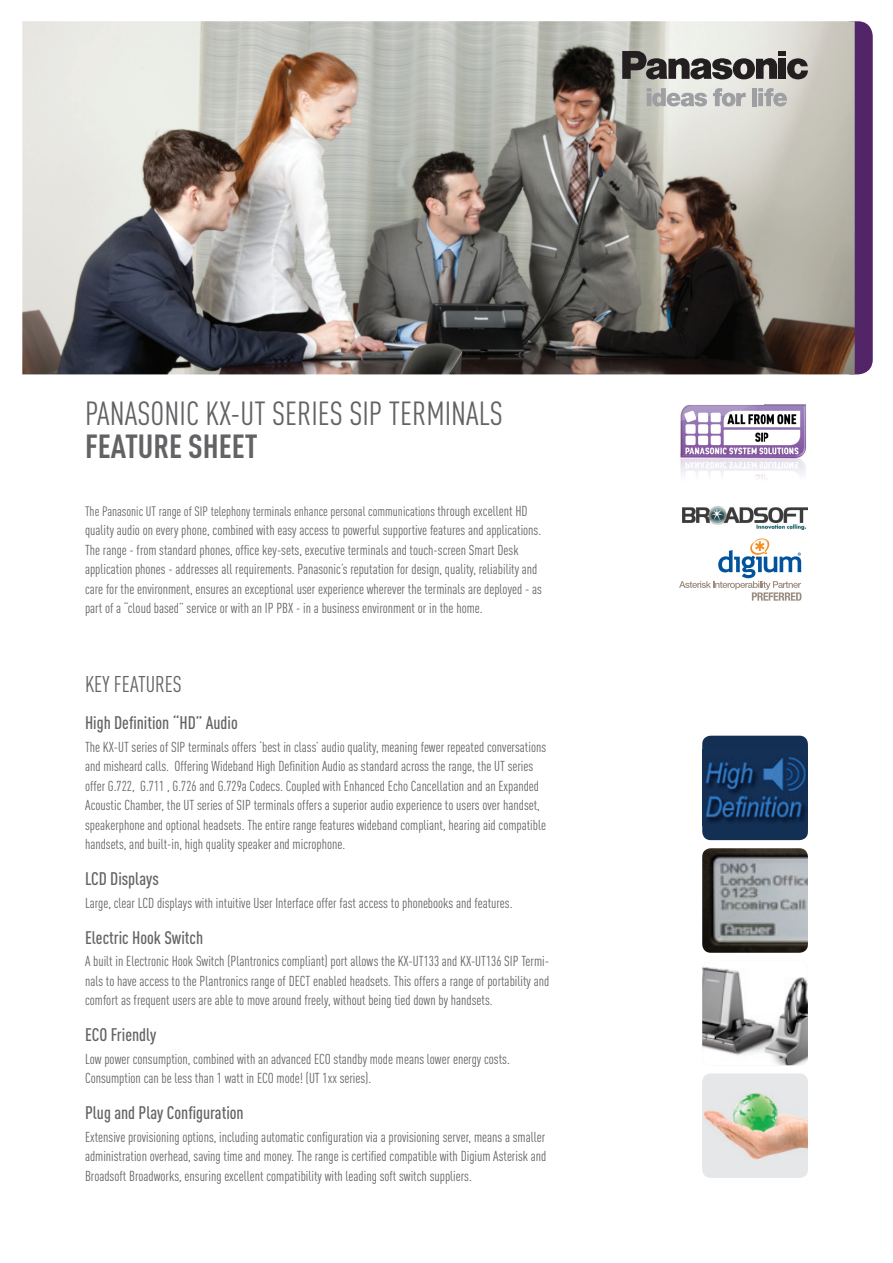
<style>
.page{position:relative;width:893px;height:1263px;background:#fff}
.page>*{position:absolute;margin:0;border:0;box-sizing:border-box;transform-origin:0 0}
.t1{font:33px "DIN Cond";color:#636366}
.t2{font:700 33px "DIN Cond";color:#636366}
.t3{font:22.5px "DIN Cond";color:#636366}
.t4{font:500 18px "DIN Cond";color:#636366}
.t5{font:14.25px/19.5px "DIN Cond";color:#636366}
.t6{font:13.5px "DIN Cond";color:#636366}
.s1{font-size:14.25px}
</style>
<div class="page">
<div style="left:837px;top:21px;width:36px;height:353px;background:#522569;border-radius:15px"></div>
<img style="left:702px;top:848px;width:106px;height:105px">
<div style="left:702px;top:1073px;width:106px;height:105px;background:#e6e7e9;border-radius:9px"></div>
<img style="left:703px;top:1093px;width:105px;height:67px">
<img style="left:702px;top:966px;width:106px;height:99px">
<div style="left:702px;top:736px;width:106px;height:104px;background:#132f54;border-radius:9px"></div>
<img style="left:705px;top:757px;width:101px;height:66px">
<img style="left:22px;top:21px;width:833px;height:353px">
<img style="left:680px;top:405px;width:84px;height:74px">
<img style="left:764px;top:405px;width:43px;height:49px">
<img style="left:764px;top:463px;width:42px;height:15px">
<img style="left:680px;top:454px;width:124px;height:9px">
<svg style="left:622px;top:51px;width:155px;height:29px;background:#7b7977"></svg>
<div style="left:778px;top:59px;width:8px;height:20px;background:#231f20"></div>
<div style="left:778px;top:51px;width:8px;height:5px;background:#231f20"></div>
<svg style="left:787px;top:58px;width:21px;height:22px"></svg>
<svg style="left:647px;top:88px;width:60px;height:18px"></svg>
<svg style="left:713px;top:88px;width:33px;height:18px"></svg>
<div style="left:752px;top:88px;width:5px;height:18px;background:#9d9fa2"></div>
<svg style="left:758px;top:88px;width:29px;height:18px"></svg>
<img style="left:682px;top:506px;width:126px;height:23px">
<svg style="left:679px;top:538px;width:122px;height:63px"></svg>
<h1 class="t1" style="left:85px;top:394px;width:419px">PANASONIC KX-UT SERIES SIP TERMINALS</h1>
<h1 class="t2" style="left:85px;top:426px;width:174px">FEATURE SHEET</h1>
<p class="t6" style="left:85px;top:503px;width:444px">The Panasonic UT range of SIP telephony terminals enhance personal communications <span class="s1">through excellent HD</span></p>
<p class="t5" style="left:85px;top:520px;width:458px">quality audio on every phone, combined with easy access to powerful supportive features and applications.<br>The range - from standard phones, office key-sets, executive terminals and touch-screen Smart Desk application phones - addresses all requirements. Panasonic’s reputation for design, quality, reliability and care for the environment, ensures an exceptional user experience wherever the terminals are deployed - as part of a “cloud based” service or with an IP PBX - in a business environment or in the home.</p>
<h2 class="t3" style="left:85px;top:671px;width:98px">KEY FEATURES</h2>
<p class="t4" style="left:85px;top:712px;width:154px">High Definition “HD” Audio</p>
<p class="t5" style="left:85px;top:737px;width:463px">The KX-UT series of SIP terminals offers ‘best in class’ audio quality, meaning fewer repeated conversations and misheard calls. Offering Wideband High Definition Audio as standard across the range, the UT series offer G.722, G.711 , G.726 and G.729a Codecs. Coupled with Enhanced Echo Cancellation and an Expanded Acoustic Chamber, the UT series of SIP terminals offers a superior audio experience to users over handset, speakerphone and optional headsets. The entire range features wideband compliant, hearing aid compatible handsets, and built-in, high quality speaker and microphone.</p>
<p class="t4" style="left:85px;top:868px;width:75px">LCD Displays</p>
<p class="t5" style="left:85px;top:893px;width:429px">Large, clear LCD displays with intuitive User Interface offer fast access to phonebooks and features.</p>
<p class="t4" style="left:85px;top:927px;width:120px">Electric Hook Switch</p>
<p class="t5" style="left:85px;top:951px;width:466px;text-align:justify">A built in Electronic Hook Switch (Plantronics compliant) port allows the KX-UT133 and KX-UT136 SIP Termi&shy;nals to have access to the Plantronics range of DECT enabled headsets. This offers a range of portability and comfort as frequent users are able to move around freely, without being tied down by handsets.</p>
<p class="t4" style="left:85px;top:1024px;width:73px">ECO Friendly</p>
<p class="t5" style="left:85px;top:1049px;width:426px">Low power consumption, combined with an advanced ECO standby mode means lower energy costs.<br>Consumption can be less than 1 watt in ECO mode! (UT 1xx series).</p>
<p class="t4" style="left:85px;top:1102px;width:160px">Plug and Play Configuration</p>
<p class="t5" style="left:85px;top:1127px;width:463px;text-align:justify">Extensive provisioning options, including automatic configuration via a provisioning server, means a smaller administration overhead, saving time and money. The range is certified compatible with Digium Asterisk and Broadsoft Broadworks, ensuring excellent compatibility with leading soft switch suppliers.</p>
</div>
